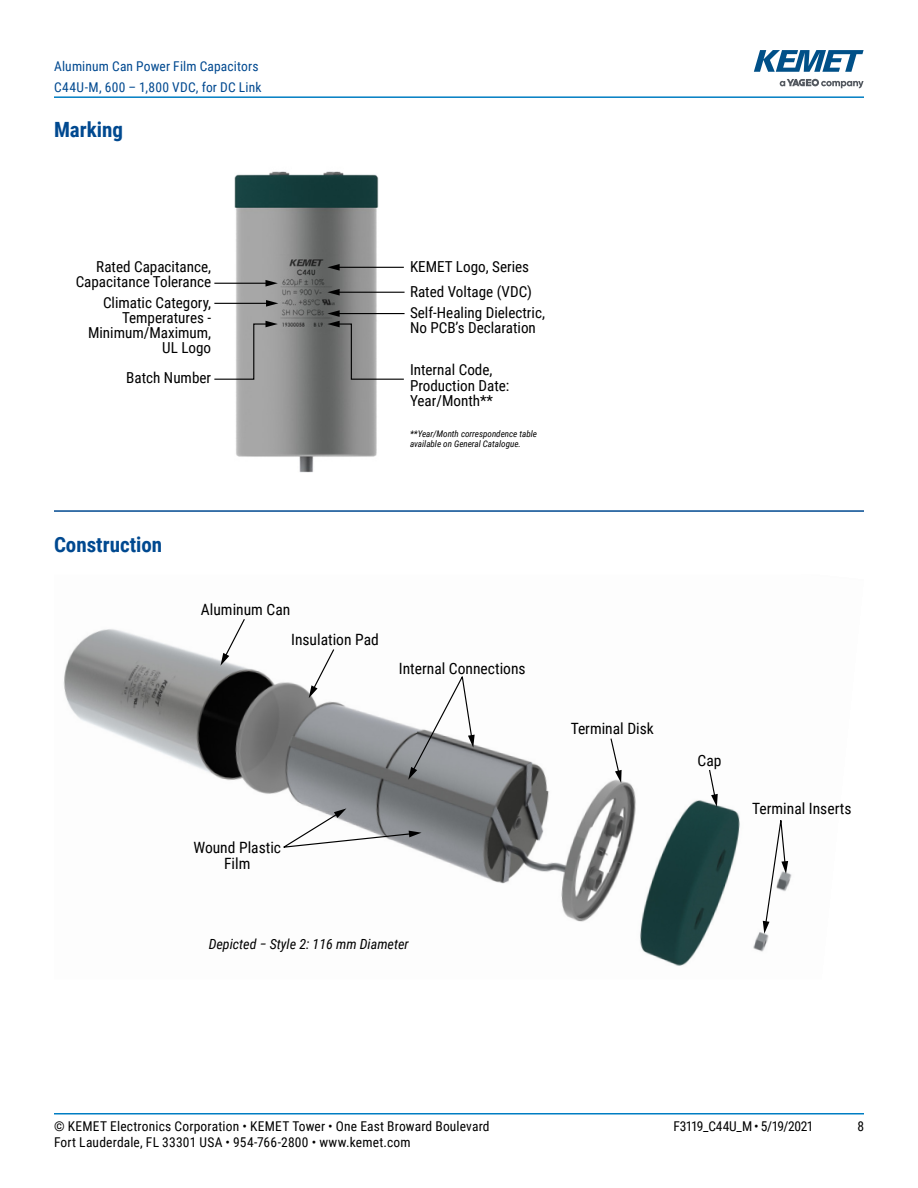
<style>
.page{position:relative;width:918px;height:1188px;background:#fff}
.page>*{position:absolute;margin:0;border:0;box-sizing:border-box;transform-origin:0 0}
.t1{font:700 21px "Roboto Condensed";color:#004990}
.t2{font:15.6px/15.6px "Roboto Condensed";color:#000;text-align:center}
.t3{font:15.15px/15.1px "Roboto Condensed";color:#000;text-align:right}
.t4{font:italic 13.95px "Roboto Condensed";color:#000}
.t5{font:13.5px "Roboto Condensed";letter-spacing:.015em;color:#000}
.t6{font:13.5px/21px "Roboto Condensed";letter-spacing:.015em;color:#004990}
.t7{font:13.5px "Roboto Condensed";letter-spacing:-.025em;color:#000}
.t8{font:italic 9.15px/10.9px "Roboto Condensed";color:#000}
</style>
<div class="page">
<hr style="left:54px;top:1113px;width:810px;height:2px;background:#007dc3">
<hr style="left:54px;top:96px;width:810px;height:2px;background:#007dc3">
<svg style="left:780px;top:79px;width:84px;height:9px"></svg>
<svg style="left:754px;top:50px;width:110px;height:22px"></svg>
<hr style="left:54px;top:510px;width:810px;height:2px;background:#004990">
<img style="left:214px;top:171px;width:191px;height:302px">
<hr style="left:214px;top:283px;width:54px;height:1px;background:#000">
<svg style="left:266px;top:280px;width:12px;height:7px"></svg>
<hr style="left:214px;top:303px;width:54px;height:1px;background:#000">
<svg style="left:266px;top:300px;width:12px;height:7px"></svg>
<svg style="left:214px;top:321px;width:64px;height:59px"></svg>
<hr style="left:337px;top:267px;width:67px;height:1px;background:#000">
<svg style="left:327px;top:264px;width:13px;height:7px"></svg>
<hr style="left:337px;top:292px;width:68px;height:1px;background:#000">
<svg style="left:327px;top:289px;width:13px;height:7px"></svg>
<svg style="left:327px;top:310px;width:78px;height:70px"></svg>
<img style="left:63px;top:629px;width:729px;height:337px">
<svg style="left:221px;top:619px;width:25px;height:47px"></svg>
<svg style="left:309px;top:648px;width:26px;height:50px"></svg>
<svg style="left:610px;top:737px;width:12px;height:46px"></svg>
<svg style="left:708px;top:769px;width:10px;height:38px"></svg>
<svg style="left:279px;top:808px;width:143px;height:41px"></svg>
<svg style="left:408px;top:673px;width:67px;height:107px"></svg>
<svg style="left:763px;top:811px;width:25px;height:123px"></svg>
<p class="t6" style="left:54px;top:55px;width:209px">Aluminum Can Power Film Capacitors<br>C44U-M, 600 – 1,800 VDC, for DC Link</p>
<h1 class="t1" style="left:54px;top:115px;width:71px">Marking</h1>
<p class="t3" style="left:76px;top:258px;width:137px">Rated Capacitance,<br>Capacitance Tolerance</p>
<p class="t3" style="left:88px;top:294px;width:125px">Climatic Category,<br>Temperatures -<br>Minimum/Maximum,<br>UL Logo</p>
<p class="t3" style="left:126px;top:370px;width:86px">Batch Number</p>
<p class="t3" style="left:410px;top:258px;width:121px">KEMET Logo, Series</p>
<p class="t3" style="left:410px;top:304px;width:137px;text-align:left">Self-Healing Dielectric,<br>No PCB’s Declaration</p>
<p class="t3" style="left:410px;top:362px;width:101px;text-align:left">Internal Code,<br>Production Date:<br>Year/Month**</p>
<p class="t3" style="left:410px;top:283px;width:123px">Rated Voltage (VDC)</p>
<p class="t8" style="left:410px;top:428px;width:129px">**Year/Month correspondence table available on General Catalogue.</p>
<h1 class="t1" style="left:54px;top:530px;width:110px">Construction</h1>
<p class="t2" style="left:201px;top:601px;width:91px">Aluminum Can</p>
<p class="t2" style="left:291px;top:631px;width:89px">Insulation Pad</p>
<p class="t2" style="left:399px;top:660px;width:128px">Internal Connections</p>
<p class="t2" style="left:571px;top:720px;width:85px">Terminal Disk</p>
<p class="t2" style="left:193px;top:839px;width:89px">Wound Plastic<br>Film</p>
<p class="t4" style="left:209px;top:935px;width:202px">Depicted − Style 2: 116 mm Diameter</p>
<p class="t2" style="left:698px;top:752px;width:25px">Cap</p>
<p class="t2" style="left:752px;top:800px;width:101px">Terminal Inserts</p>
<p class="t5" style="left:54px;top:1116px;width:437px">© KEMET Electronics Corporation • KEMET Tower • One East Broward Boulevard</p>
<p class="t7" style="left:673px;top:1116px;width:142px">F3119_C44U_M • 5/19/2021</p>
<p class="t5" style="left:857px;top:1116px;width:8px">8</p>
<p class="t5" style="left:54px;top:1133px;width:358px">Fort Lauderdale, FL 33301 USA • 954-766-2800 • www.kemet.com</p>
</div>
